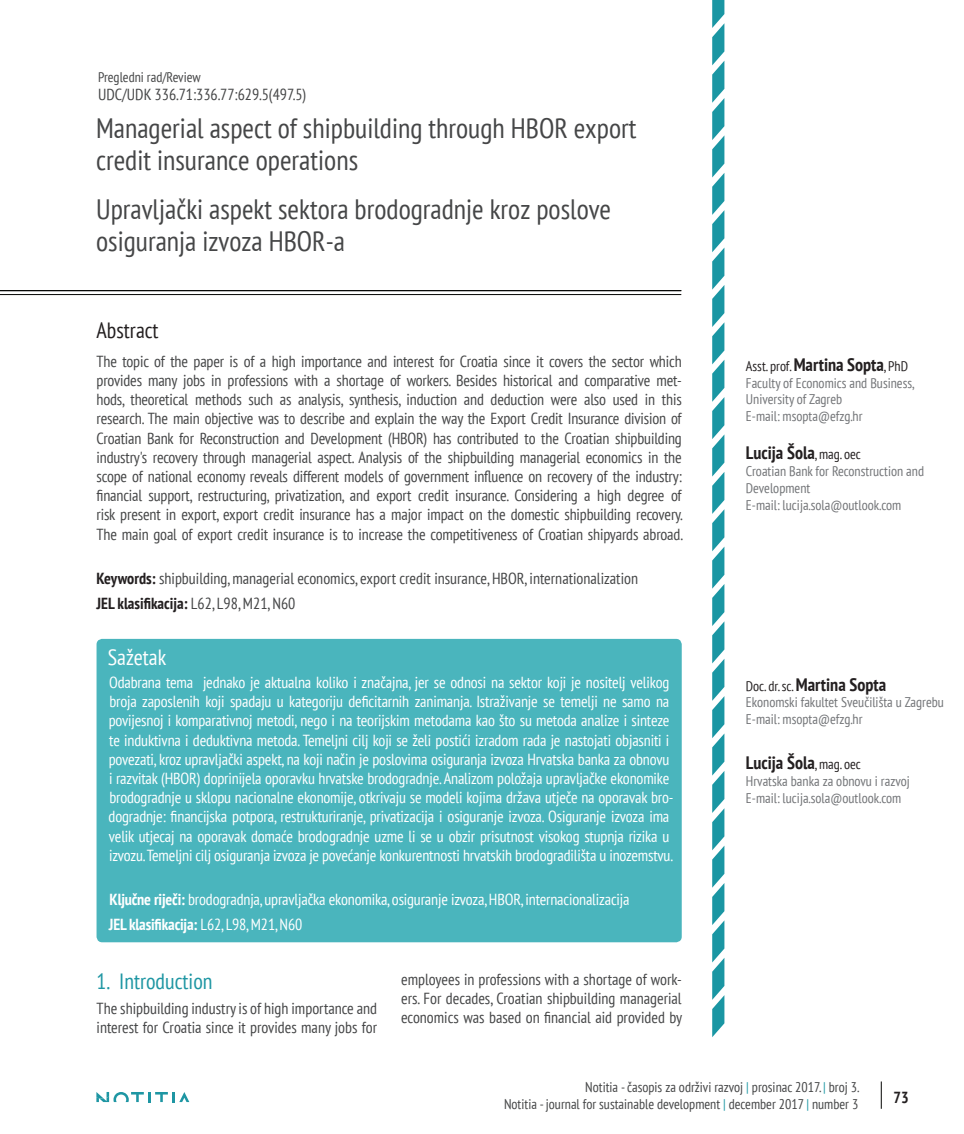
<style>
.page{position:relative;width:964px;height:1134px;background:#fff}
.page>*{position:absolute;margin:0;border:0;box-sizing:border-box;transform-origin:0 0}
.t1{font:condensed 28px/32px "PT Sans";color:#454647}
.t2{font:condensed 22px "PT Sans";color:#1e96a3}
.t3{font:condensed 22px "PT Sans";color:#231f20}
.t4{font:condensed 22px "PT Sans";color:#fff}
.t5{font:700 condensed 18px "PT Sans";color:#231f20}
.t6{font:condensed 16px/19.2px "PT Sans";color:#454647;text-align:justify}
.t7{font:condensed 16px/19.2px "PT Sans";letter-spacing:-.01em;color:#fff}
.t8{font:700 condensed 16px "PT Sans";color:#231f20}
.t9{font:condensed 14px/16.8px "PT Sans";color:#727477}
.t10{font:condensed 14px/16.8px "PT Sans";color:#454647;text-align:right}
.s1{font-weight:700;color:#231f20}
.s2{font-weight:700}
.s3{color:#231f20}
.s4{font-weight:700;font-size:18px;color:#231f20}
.s5{font-weight:400;font-size:14px}
.s6{color:#1a96a3}
</style>
<div class="page">
<svg style="left:881px;top:1081px;width:1px;height:28px"></svg>
<svg style="left:712px;top:0;width:12px;height:1037px"></svg>
<svg style="left:96px;top:1092px;width:93px;height:10px"></svg>
<hr style="left:0;top:290px;width:681px;height:1px;background:#040503">
<hr style="left:0;top:294px;width:681px;height:1px;background:#040503">
<div style="left:97px;top:639px;width:585px;height:303px;background:#4ab5bd;border-radius:6px"></div>
<p class="t10" style="left:98px;top:68px;width:104px">Pregledni rad/Review</p>
<p class="t6" style="left:98px;top:84px;width:210px">UDC/UDK 336.71:336.77:629.5(497.5)</p>
<h1 class="t1" style="left:96px;top:111px;width:542px">Managerial aspect of shipbuilding through HBOR export credit insurance operations</h1>
<h1 class="t1" style="left:96px;top:192px;width:516px">Upravljački aspekt sektora brodogradnje kroz poslove osiguranja izvoza HBOR-a</h1>
<h2 class="t3" style="left:97px;top:316px;width:64px">Abstract</h2>
<p class="t6" style="left:97px;top:351px;width:588px">The topic of the paper is of a high importance and interest for Croatia since it covers the sector which provides many jobs in professions with a shortage of workers. Besides historical and comparative met&shy;hods, theoretical methods such as analysis, synthesis, induction and deduction were also used in this research. The main objective was to describe and explain the way the Export Credit Insurance division of Croatian Bank for Reconstruction and Development (HBOR) has contributed to the Croatian shipbuilding industry's recovery through managerial aspect. Analysis of the shipbuilding managerial economics in the scope of national economy reveals different models of government influence on recovery of the industry: financial support, restructuring, privatization, and export credit insurance. Considering a high degree of risk present in export, export credit insurance has a major impact on the domestic shipbuilding recovery.<br>The main goal of export credit insurance is to increase the competitiveness of Croatian shipyards abroad.</p>
<p class="t6" style="left:97px;top:565px;width:543px;line-height:24.8px"><span class="s1">Keywords:</span> shipbuilding, managerial economics, export credit insurance, HBOR, internationalization<br><span class="s1">JEL klasifikacija:</span> L62, L98, M21, N60</p>
<h2 class="t4" style="left:108px;top:643px;width:60px">Sažetak</h2>
<p class="t7" style="left:109px;top:672px;width:566px">Odabrana tema jednako je aktualna koliko i značajna, jer se odnosi na sektor koji je nositelj velikog broja zaposlenih koji spadaju u kategoriju deficitarnih zanimanja. Istraživanje se temelji ne samo na povijesnoj i komparativnoj metodi, nego i na teorijskim metodama kao što su metoda analize i sinteze te induktivna i deduktivna metoda. Temeljni cilj koji se želi postići izradom rada je nastojati objasniti i povezati, kroz upravljački aspekt, na koji način je poslovima osiguranja izvoza Hrvatska banka za obnovu i razvitak (HBOR) doprinijela oporavku hrvatske brodogradnje. Analizom položaja upravljačke ekonomike brodogradnje u sklopu nacionalne ekonomije, otkrivaju se modeli kojima država utječe na oporavak bro&shy;dogradnje: financijska potpora, restrukturiranje, privatizacija i osiguranje izvoza. Osiguranje izvoza ima velik utjecaj na oporavak domaće brodogradnje uzme li se u obzir prisutnost visokog stupnja rizika u izvozu. Temeljni cilj osiguranja izvoza je povećanje konkurentnosti hrvatskih brodogradilišta u inozemstvu.</p>
<p class="t7" style="left:109px;top:886px;width:522px;line-height:24.8px"><span class="s2">Ključne riječi:</span> brodogradnja, upravljačka ekonomika, osiguranje izvoza, HBOR, internacionalizacija<br><span class="s2">JEL klasifikacija:</span> L62, L98, M21, N60</p>
<h2 class="t2" style="left:97px;top:967px;width:117px">1. Introduction</h2>
<p class="t6" style="left:97px;top:998px;width:282px">The shipbuilding industry is of high importance and interest for Croatia since it provides many jobs for</p>
<p class="t6" style="left:401px;top:969px;width:282px">employees in professions with a shortage of work&shy;ers. For decades, Croatian shipbuilding managerial economics was based on financial aid provided by</p>
<p class="t9" style="left:746px;top:357px;width:170px"><span class="s3">Asst. prof.</span> <span class="s4">Martina Sopta</span><span class="s3">, PhD<br></span>Faculty of Economics and Business,<br>University of Zagreb<br>E-mail: msopta@efzg.hr</p>
<p class="t5" style="left:746px;top:441px;width:116px">Lucija Šola<span class="s5">, mag. oec</span></p>
<p class="t9" style="left:746px;top:462px;width:180px">Croatian Bank for Reconstruction and<br>Development<br>E-mail: lucija.sola@outlook.com</p>
<p class="t5" style="left:746px;top:672px;width:142px"><span class="s5">Doc. dr. sc.</span> Martina Sopta</p>
<p class="t9" style="left:746px;top:694px;width:200px">Ekonomski fakultet Sveučilišta u Zagrebu<br>E-mail: msopta@efzg.hr</p>
<p class="t5" style="left:746px;top:751px;width:116px">Lucija Šola<span class="s5">, mag. oec</span></p>
<p class="t9" style="left:746px;top:772px;width:165px">Hrvatska banka za obnovu i razvoj<br>E-mail: lucija.sola@outlook.com</p>
<p class="t10" style="left:504px;top:1078px;width:357px">Notitia - časopis za održivi razvoj <span class="s6">|</span> prosinac 2017. <span class="s6">|</span> broj 3.<br>Notitia - journal for sustainable development <span class="s6">|</span> december 2017 <span class="s6">|</span> number 3</p>
<p class="t8" style="left:893px;top:1086px;width:17px">73</p>
</div>
